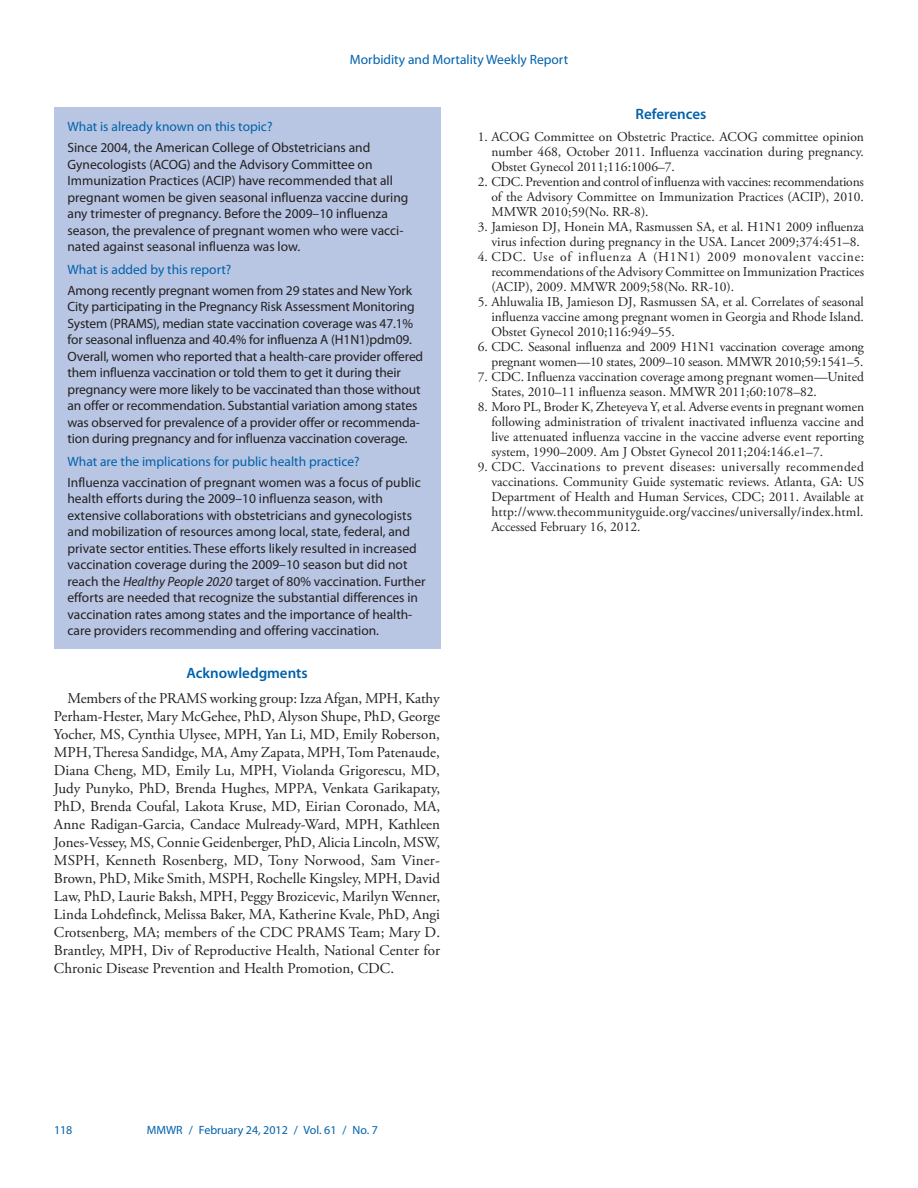
<style>
.page{position:relative;width:918px;height:1188px;background:#fff}
.page>*{position:absolute;margin:0;border:0;box-sizing:border-box;transform-origin:0 0}
.Acknowl_Text{font:15px/18px "Adobe Garamond Pro";color:#231f20;text-align:justify}
.Headline3{font:600 15px "Myriad Pro";color:#0161ab}
.Reference_Text_1-9{font:13.5px/15px "Adobe Garamond Pro";color:#231f20;text-align:justify}
.FB_answer{font:13.5px/16.5px "Myriad Pro";color:#231f20}
.FB_question{font:13.5px "Myriad Pro";color:#0161ab}
.t1{font:12px "Myriad Pro";color:#0161ab}
.s1{font-style:italic}
</style>
<div class="page">
<div style="left:54px;top:108px;width:386px;height:541px;background:#b8c6e3"></div>
<p class="FB_question" style="left:350px;top:51px;width:220px">Morbidity and Mortality Weekly Report</p>
<p class="FB_question" style="left:68px;top:118px;width:206px">What is already known on this topic?</p>
<p class="FB_answer" style="left:68px;top:139px;width:342px">Since 2004, the American College of Obstetricians and Gynecologists (ACOG) and the Advisory Committee on Immunization Practices (ACIP) have recommended that all pregnant women be given seasonal influenza vaccine during any trimester of pregnancy. Before the 2009–10 influenza season, the prevalence of pregnant women who were vacci&shy;nated against seasonal influenza was low.</p>
<p class="FB_question" style="left:68px;top:261px;width:165px">What is added by this report?</p>
<p class="FB_answer" style="left:68px;top:282px;width:357px">Among recently pregnant women from 29 states and New York City participating in the Pregnancy Risk Assessment Monitoring System (PRAMS), median state vaccination coverage was 47.1% for seasonal influenza and 40.4% for influenza A (H1N1)pdm09.<br>Overall, women who reported that a health-care provider offered them influenza vaccination or told them to get it during their pregnancy were more likely to be vaccinated than those without an offer or recommendation. Substantial variation among states was observed for prevalence of a provider offer or recommenda&shy;tion during pregnancy and for influenza vaccination coverage.</p>
<p class="FB_question" style="left:68px;top:453px;width:294px">What are the implications for public health practice?</p>
<p class="FB_answer" style="left:68px;top:474px;width:360px">Influenza vaccination of pregnant women was a focus of public health efforts during the 2009–10 influenza season, with extensive collaborations with obstetricians and gynecologists and mobilization of resources among local, state, federal, and private sector entities. These efforts likely resulted in increased vaccination coverage during the 2009–10 season but did not reach the <span class="s1">Healthy People 2020</span> target of 80% vaccination. Further efforts are needed that recognize the substantial differences in vaccination rates among states and the importance of health&shy;care providers recommending and offering vaccination.</p>
<p class="Headline3" style="left:186px;top:663px;width:123px">Acknowledgments</p>
<p class="Acknowl_Text" style="left:54px;top:690px;width:388px;text-indent:13px">Members of the PRAMS working group: Izza Afgan, MPH, Kathy Perham-Hester, Mary McGehee, PhD, Alyson Shupe, PhD, George Yocher, MS, Cynthia Ulysee, MPH, Yan Li, MD, Emily Roberson, MPH, Theresa Sandidge, MA, Amy Zapata, MPH, Tom Patenaude, Diana Cheng, MD, Emily Lu, MPH, Violanda Grigorescu, MD, Judy Punyko, PhD, Brenda Hughes, MPPA, Venkata Garikapaty, PhD, Brenda Coufal, Lakota Kruse, MD, Eirian Coronado, MA, Anne Radigan-Garcia, Candace Mulready-Ward, MPH, Kathleen Jones-Vessey, MS, Connie Geidenberger, PhD, Alicia Lincoln, MSW, MSPH, Kenneth Rosenberg, MD, Tony Norwood, Sam Viner-Brown, PhD, Mike Smith, MSPH, Rochelle Kingsley, MPH, David Law, PhD, Laurie Baksh, MPH, Peggy Brozicevic, Marilyn Wenner, Linda Lohdefinck, Melissa Baker, MA, Katherine Kvale, PhD, Angi Crotsenberg, MA; members of the CDC PRAMS Team; Mary D.<br>Brantley, MPH, Div of Reproductive Health, National Center for Chronic Disease Prevention and Health Promotion, CDC.</p>
<p class="Headline3" style="left:636px;top:105px;width:72px">References</p>
<p class="Reference_Text_1-9" style="left:491px;top:130px;width:374px;text-indent:-14px">1. ACOG Committee on Obstetric Practice. ACOG committee opinion number 468, October 2011. Influenza vaccination during pregnancy.<br>Obstet Gynecol 2011;116:1006–7.</p>
<p class="Reference_Text_1-9" style="left:491px;top:175px;width:374px;text-indent:-14px">2. CDC. Prevention and control of influenza with vaccines: recommendations of the Advisory Committee on Immunization Practices (ACIP), 2010.<br>MMWR 2010;59(No. RR-8).</p>
<p class="Reference_Text_1-9" style="left:491px;top:220px;width:374px;text-indent:-14px">3. Jamieson DJ, Honein MA, Rasmussen SA, et al. H1N1 2009 influenza virus infection during pregnancy in the USA. Lancet 2009;374:451–8.</p>
<p class="Reference_Text_1-9" style="left:491px;top:250px;width:374px;text-indent:-14px">4. CDC. Use of influenza A (H1N1) 2009 monovalent vaccine: recommendations of the Advisory Committee on Immunization Practices (ACIP), 2009. MMWR 2009;58(No. RR-10).</p>
<p class="Reference_Text_1-9" style="left:491px;top:295px;width:374px;text-indent:-14px">5. Ahluwalia IB, Jamieson DJ, Rasmussen SA, et al. Correlates of seasonal influenza vaccine among pregnant women in Georgia and Rhode Island.<br>Obstet Gynecol 2010;116:949–55.</p>
<p class="Reference_Text_1-9" style="left:478px;top:340px;width:388px;text-align:right">6. CDC. Seasonal influenza and 2009 H1N1 vaccination coverage among pregnant women—10 states, 2009–10 season. MMWR 2010;59:1541–5.</p>
<p class="Reference_Text_1-9" style="left:491px;top:370px;width:374px;text-indent:-14px">7. CDC. Influenza vaccination coverage among pregnant women—United<br>States, 2010–11 influenza season. MMWR 2011;60:1078–82.</p>
<p class="Reference_Text_1-9" style="left:491px;top:400px;width:374px;text-indent:-14px">8. Moro PL, Broder K, Zheteyeva Y, et al. Adverse events in pregnant women following administration of trivalent inactivated influenza vaccine and live attenuated influenza vaccine in the vaccine adverse event reporting system, 1990–2009. Am J Obstet Gynecol 2011;204:146.e1–7.</p>
<p class="Reference_Text_1-9" style="left:491px;top:460px;width:374px;text-indent:-14px">9. CDC. Vaccinations to prevent diseases: universally recommended vaccinations. Community Guide systematic reviews. Atlanta, GA: US Department of Health and Human Services, CDC; 2011. Available at http://www.thecommunityguide.org/vaccines/universally/index.html.<br>Accessed February 16, 2012.</p>
<p class="t1" style="left:54px;top:1123px;width:20px">118</p>
<p class="t1" style="left:147px;top:1123px;width:233px">MMWR / February 24, 2012 / Vol. 61 / No. 7</p>
</div>
